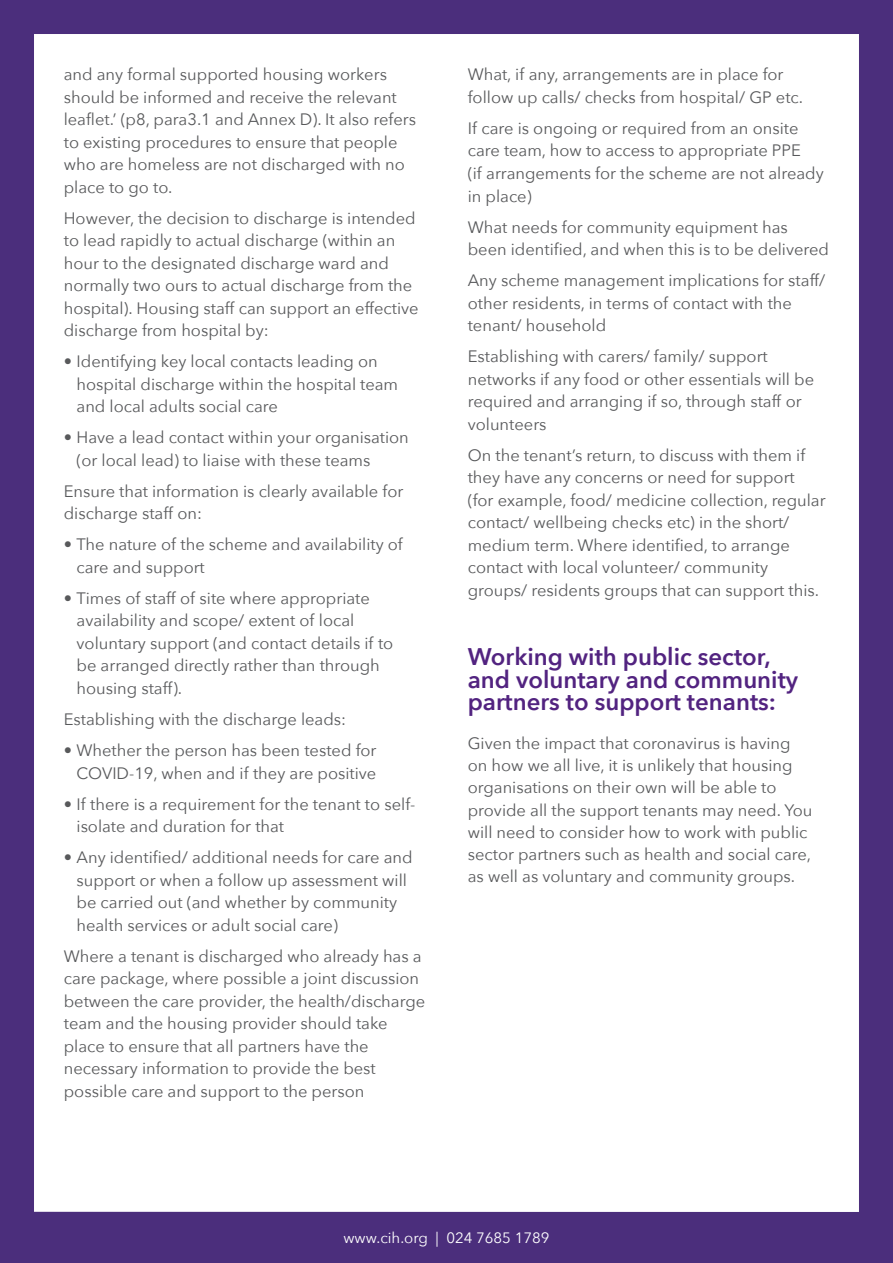
<style>
.page{position:relative;width:893px;height:1263px;background:#4b2e7c}
.page>*{position:absolute;margin:0;border:0;box-sizing:border-box;transform-origin:0 0}
.t1{font:600 24px/22.2px "Avenir Next";color:#522380}
.t2{font:16.5px/22.5px "Avenir Next";color:#58595b}
.t3{font:15px "Avenir Next";color:#fff}
</style>
<div class="page">
<div style="left:34px;top:34px;width:825px;height:1178px;background:#fff"></div>
<p class="t2" style="left:64px;top:63px;width:354px">and any formal supported housing workers should be informed and receive the relevant leaflet.’ (p8, para3.1 and Annex D). It also refers to existing procedures to ensure that people who are homeless are not discharged with no place to go to.</p>
<p class="t2" style="left:64px;top:206px;width:356px">However, the decision to discharge is intended to lead rapidly to actual discharge (within an hour to the designated discharge ward and normally two ours to actual discharge from the hospital). Housing staff can support an effective discharge from hospital by:</p>
<p class="t2" style="left:77px;top:350px;width:323px;text-indent:-13px">• Identifying key local contacts leading on hospital discharge within the hospital team and local adults social care</p>
<p class="t2" style="left:77px;top:426px;width:334px;text-indent:-13px">• Have a lead contact within your organisation (or local lead) to liaise with these teams</p>
<p class="t2" style="left:64px;top:479px;width:341px">Ensure that information is clearly available for discharge staff on:</p>
<p class="t2" style="left:77px;top:533px;width:328px;text-indent:-13px">• The nature of the scheme and availability of care and support</p>
<p class="t2" style="left:77px;top:586px;width:318px;text-indent:-13px">• Times of staff of site where appropriate availability and scope/ extent of local voluntary support (and contact details if to be arranged directly rather than through housing staff).</p>
<p class="t2" style="left:64px;top:707px;width:284px">Establishing with the discharge leads:</p>
<p class="t2" style="left:64px;top:738px;width:314px;text-align:right">• Whether the person has been tested for<br>COVID-19, when and if they are positive</p>
<p class="t2" style="left:77px;top:792px;width:340px;text-indent:-13px">• If there is a requirement for the tenant to self&shy;isolate and duration for that</p>
<p class="t2" style="left:77px;top:845px;width:338px;text-indent:-13px">• Any identified/ additional needs for care and support or when a follow up assessment will be carried out (and whether by community health services or adult social care)</p>
<p class="t2" style="left:64px;top:944px;width:363px">Where a tenant is discharged who already has a care package, where possible a joint discussion between the care provider, the health/discharge team and the housing provider should take place to ensure that all partners have the necessary information to provide the best possible care and support to the person</p>
<p class="t2" style="left:468px;top:63px;width:337px">What, if any, arrangements are in place for follow up calls/ checks from hospital/ GP etc.</p>
<p class="t2" style="left:468px;top:116px;width:358px">If care is ongoing or required from an onsite care team, how to access to appropriate PPE<br>(if arrangements for the scheme are not already in place)</p>
<p class="t2" style="left:468px;top:215px;width:363px">What needs for community equipment has been identified, and when this is to be delivered</p>
<p class="t2" style="left:468px;top:268px;width:359px">Any scheme management implications for staff/ other residents, in terms of contact with the tenant/ household</p>
<p class="t2" style="left:468px;top:344px;width:348px">Establishing with carers/ family/ support networks if any food or other essentials will be required and arranging if so, through staff or volunteers</p>
<p class="t2" style="left:468px;top:443px;width:359px">On the tenant’s return, to discuss with them if they have any concerns or need for support<br>(for example, food/ medicine collection, regular contact/ wellbeing checks etc) in the short/ medium term. Where identified, to arrange contact with local volunteer/ community groups/ residents groups that can support this.</p>
<h1 class="t1" style="left:468px;top:645px;width:332px">Working with public sector, and voluntary and community partners to support tenants:</h1>
<p class="t2" style="left:468px;top:731px;width:346px">Given the impact that coronavirus is having on how we all live, it is unlikely that housing organisations on their own will be able to provide all the support tenants may need. You will need to consider how to work with public sector partners such as health and social care, as well as voluntary and community groups.</p>
<p class="t3" style="left:343px;top:1225px;width:208px">www.cih.org | 024 7685 1789</p>
</div>
